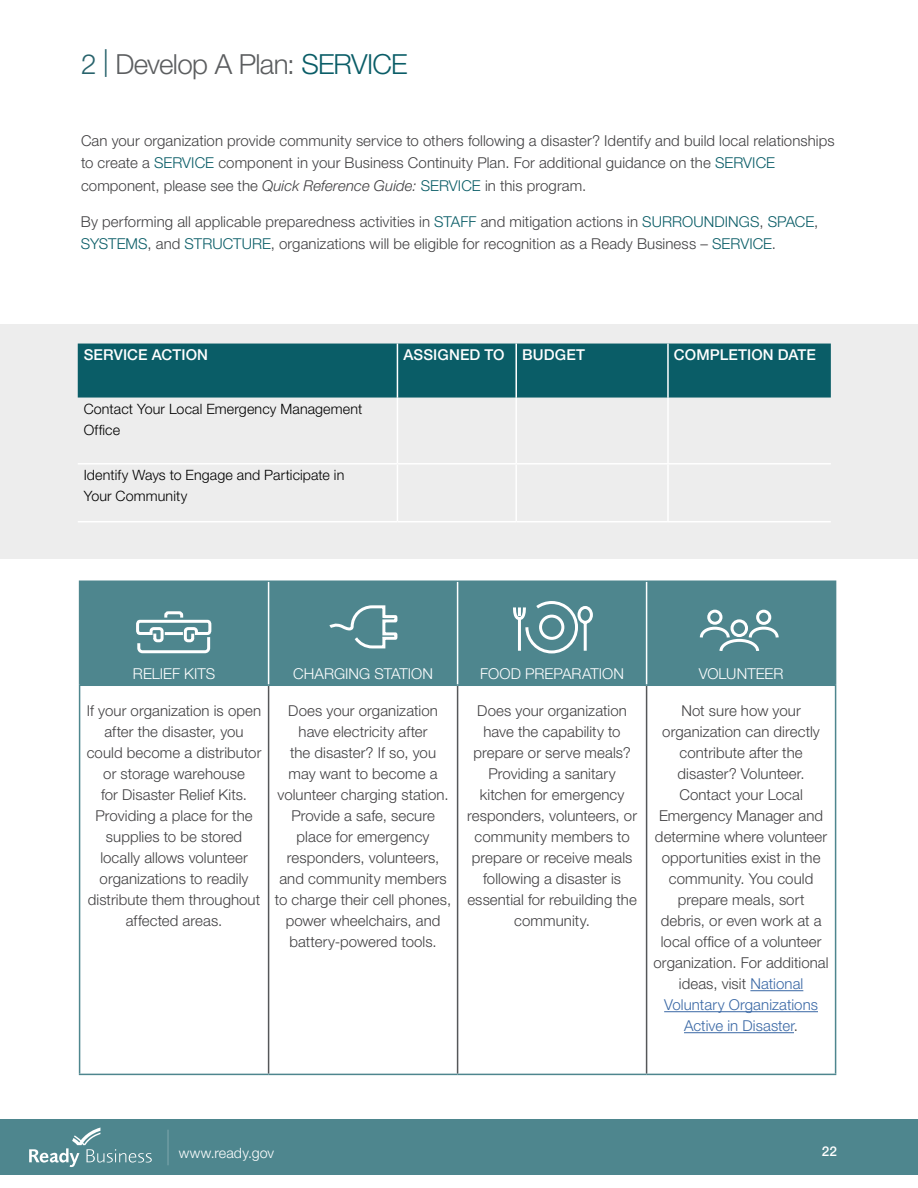
<style>
.page{position:relative;width:918px;height:1188px;background:#fff}
.page>*{position:absolute;margin:0;border:0;box-sizing:border-box;transform-origin:0 0}
.t1{font:300 27.75px "Helvetica Neue LT Std";letter-spacing:-.025em;color:#5c5e60}
.t2{font:300 15px/21px "Helvetica Neue LT Std";letter-spacing:.005em;color:#414042;text-align:center}
.t3{font:300 15px "Helvetica Neue LT Std";letter-spacing:.005em;color:#fff}
.t4{font:500 15px "Helvetica Neue LT Std";letter-spacing:.005em;color:#fff}
.t5{font:300 14.25px/21px "Helvetica Neue LT Std";letter-spacing:.01em;color:#000}
.t6{font:300 14.25px "Helvetica Neue LT Std";letter-spacing:.01em;color:#fff}
.t7{font:500 13.5px "Helvetica Neue LT Std";color:#fff}
.s1{color:#28636c}
.s2{color:#0a5d67}
.s3{font-style:italic}
.s4{color:#3a68a5}
</style>
<div class="page">
<div style="left:0;top:1119px;width:918px;height:55px;background:#4e868e"></div>
<svg style="left:29px;top:1128px;width:123px;height:39px"></svg>
<hr style="left:167px;top:1130px;width:2px;height:35px;background:#fff">
<div style="left:0;top:324px;width:918px;height:234px;background:#ededed"></div>
<div style="left:78px;top:344px;width:753px;height:54px;background:#0a5d67"></div>
<hr style="left:397px;top:344px;width:1px;height:54px;background:#fff">
<hr style="left:515px;top:344px;width:2px;height:54px;background:#fff">
<hr style="left:667px;top:344px;width:2px;height:54px;background:#fff">
<hr style="left:397px;top:398px;width:1px;height:65px;background:#fff">
<hr style="left:515px;top:398px;width:2px;height:65px;background:#fff">
<hr style="left:667px;top:398px;width:2px;height:65px;background:#fff">
<hr style="left:78px;top:463px;width:319px;height:2px;background:#fff">
<hr style="left:397px;top:463px;width:119px;height:2px;background:#fff">
<hr style="left:397px;top:465px;width:1px;height:56px;background:#fff">
<hr style="left:516px;top:463px;width:152px;height:2px;background:#fff">
<hr style="left:515px;top:465px;width:2px;height:56px;background:#fff">
<hr style="left:668px;top:463px;width:163px;height:2px;background:#fff">
<hr style="left:667px;top:465px;width:2px;height:56px;background:#fff">
<hr style="left:78px;top:521px;width:319px;height:1px;background:#fff">
<hr style="left:397px;top:521px;width:119px;height:1px;background:#fff">
<hr style="left:516px;top:521px;width:152px;height:1px;background:#fff">
<hr style="left:668px;top:521px;width:163px;height:1px;background:#fff">
<div style="left:80px;top:582px;width:755px;height:103px;background:#4e868e"></div>
<hr style="left:268px;top:582px;width:1px;height:103px;background:#fff">
<hr style="left:457px;top:582px;width:1px;height:103px;background:#fff">
<hr style="left:646px;top:582px;width:1px;height:103px;background:#fff">
<hr style="left:268px;top:686px;width:1px;height:388px;background:#555759">
<hr style="left:457px;top:686px;width:1px;height:388px;background:#555759">
<hr style="left:646px;top:686px;width:1px;height:388px;background:#555759">
<hr style="left:79px;top:582px;width:1px;height:103px;background:#4e868e">
<hr style="left:79px;top:580px;width:190px;height:2px;background:#4e868e">
<hr style="left:269px;top:580px;width:189px;height:2px;background:#4e868e">
<hr style="left:458px;top:580px;width:189px;height:2px;background:#4e868e">
<hr style="left:647px;top:580px;width:189px;height:2px;background:#4e868e">
<hr style="left:835px;top:582px;width:1px;height:103px;background:#4e868e">
<hr style="left:79px;top:686px;width:1px;height:388px;background:#4e868e">
<hr style="left:79px;top:685px;width:190px;height:1px;background:#4e868e">
<hr style="left:79px;top:1074px;width:190px;height:1px;background:#4e868e">
<hr style="left:269px;top:685px;width:189px;height:1px;background:#4e868e">
<hr style="left:458px;top:685px;width:189px;height:1px;background:#4e868e">
<hr style="left:269px;top:1074px;width:189px;height:1px;background:#4e868e">
<hr style="left:458px;top:1074px;width:189px;height:1px;background:#4e868e">
<hr style="left:647px;top:685px;width:189px;height:1px;background:#4e868e">
<hr style="left:835px;top:686px;width:1px;height:388px;background:#4e868e">
<hr style="left:647px;top:1074px;width:189px;height:1px;background:#4e868e">
<hr style="left:750px;top:990px;width:53px;height:1px;background:#3a68a5">
<hr style="left:664px;top:1011px;width:154px;height:1px;background:#3a68a5">
<hr style="left:684px;top:1032px;width:110px;height:1px;background:#3a68a5">
<svg style="left:698px;top:608px;width:82px;height:46px;background:#6f9da3"></svg>
<svg style="left:327px;top:604px;width:72px;height:46px;background:#6b9aa0"></svg>
<svg style="left:511px;top:600px;width:83px;height:55px"></svg>
<svg style="left:135px;top:610px;width:78px;height:45px"></svg>
<h3 class="t1" style="left:81px;top:47px;width:328px"><span class="s1">2 |</span> Develop A Plan: <span class="s2">SERVICE</span></h3>
<p class="t2" style="left:81px;top:129px;width:755px;line-height:22.5px;text-align:left">Can your organization provide community service to others following a disaster? Identify and build local relationships to create a <span class="s2">SERVICE</span> component in your Business Continuity Plan. For additional guidance on the <span class="s2">SERVICE </span>component, please see the <span class="s3">Quick Reference Guide:</span> <span class="s2">SERVICE</span> in this program.</p>
<p class="t2" style="left:81px;top:210px;width:739px;line-height:22.5px;text-align:left">By performing all applicable preparedness activities in <span class="s2">STAFF</span> and mitigation actions in <span class="s2">SURROUNDINGS</span>, <span class="s2">SPACE</span>,<br><span class="s2">SYSTEMS</span>, and <span class="s2">STRUCTURE</span>, organizations will be eligible for recognition as a Ready Business – <span class="s2">SERVICE</span>.</p>
<p class="t4" style="left:84px;top:346px;width:126px">SERVICE ACTION</p>
<p class="t4" style="left:403px;top:346px;width:103px">ASSIGNED TO</p>
<p class="t4" style="left:522px;top:346px;width:64px">BUDGET</p>
<p class="t4" style="left:674px;top:346px;width:143px">COMPLETION DATE</p>
<p class="t5" style="left:84px;top:398px;width:280px">Contact Your Local Emergency Management<br>Office</p>
<p class="t5" style="left:84px;top:464px;width:262px">Identify Ways to Engage and Participate in<br>Your Community</p>
<p class="t3" style="left:133px;top:665px;width:84px">RELIEF KITS</p>
<p class="t3" style="left:293px;top:665px;width:141px">CHARGING STATION</p>
<p class="t3" style="left:480px;top:665px;width:145px">FOOD PREPARATION</p>
<p class="t3" style="left:699px;top:665px;width:86px">VOLUNTEER</p>
<p class="t2" style="left:87px;top:700px;width:176px">If your organization is open after the disaster, you could become a distributor or storage warehouse<br>for Disaster Relief Kits.<br>Providing a place for the supplies to be stored locally allows volunteer organizations to readily distribute them throughout affected areas.</p>
<p class="t2" style="left:275px;top:700px;width:178px">Does your organization have electricity after<br>the disaster? If so, you may want to become a volunteer charging station.<br>Provide a safe, secure place for emergency responders, volunteers, and community members to charge their cell phones, power wheelchairs, and battery-powered tools.</p>
<p class="t2" style="left:467px;top:700px;width:172px">Does your organization have the capability to prepare or serve meals?<br>Providing a sanitary kitchen for emergency responders, volunteers, or community members to prepare or receive meals following a disaster is essential for rebuilding the community.</p>
<p class="t2" style="left:654px;top:700px;width:177px">Not sure how your organization can directly contribute after the disaster? Volunteer.<br>Contact your Local<br>Emergency Manager and determine where volunteer opportunities exist in the community. You could prepare meals, sort<br>debris, or even work at a local office of a volunteer organization. For additional ideas, visit <span class="s4">National<br>Voluntary Organizations<br>Active in Disaster</span>.</p>
<p class="t6" style="left:179px;top:1144px;width:97px">www.ready.gov</p>
<p class="t7" style="left:822px;top:1144px;width:17px">22</p>
</div>
